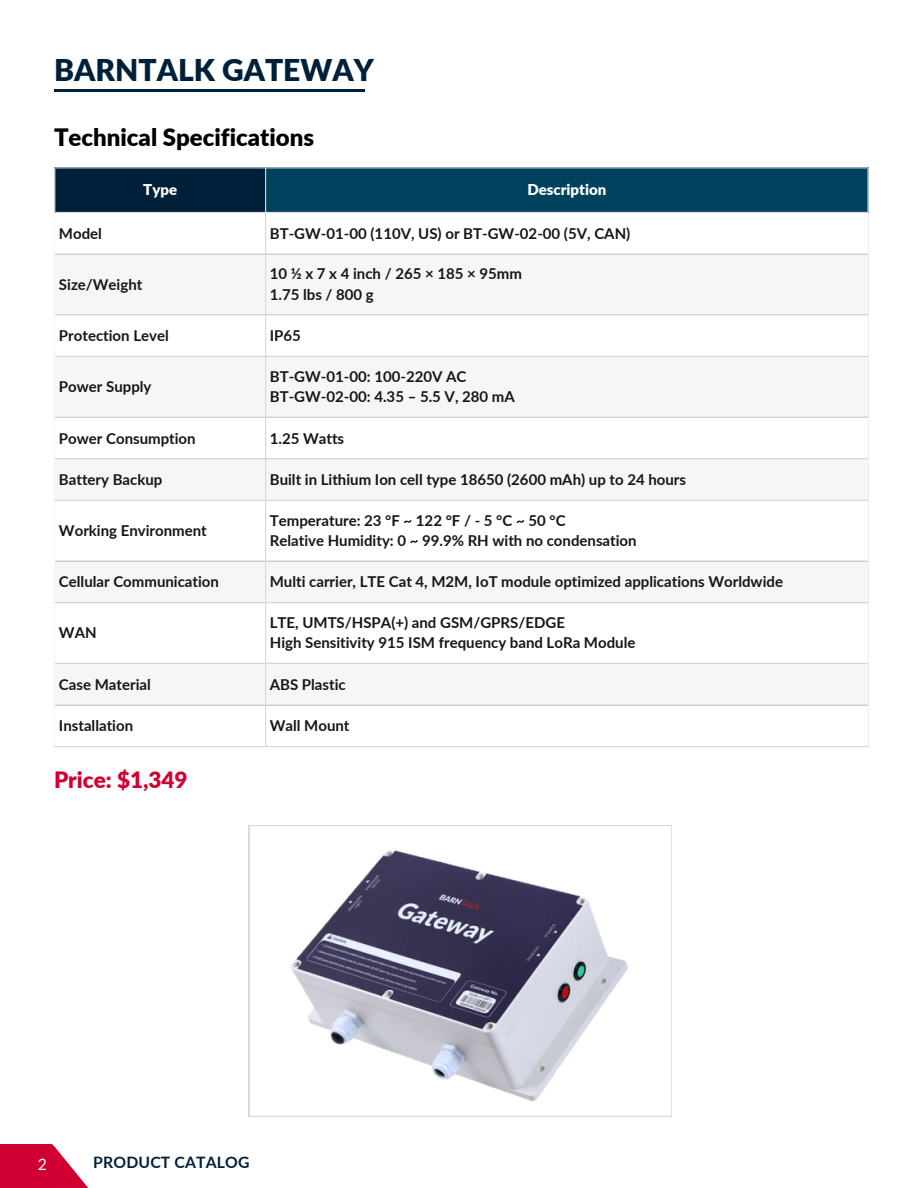
<style>
.page{position:relative;width:918px;height:1188px;background:#fff}
.page>*{position:absolute;margin:0;border:0;box-sizing:border-box;transform-origin:0 0}
.t1{font:900 30px "Lato";color:#002039}
.t2{font:900 24px "Lato";color:#020000}
.t3{font:900 22.5px "Lato";color:#d10032}
.t4{font:700 15.75px "Lato";letter-spacing:.01em;color:#002039}
.t5{font:15.75px "Lato";color:#fff}
.t6{font:700 15px "Lato";color:#171615}
.t7{font:900 15px "Lato";color:#fff}
</style>
<div class="page">
<div style="left:0;top:1145px;width:52px;height:43px;background:#d10032"></div>
<svg style="left:52px;top:1145px;width:36px;height:43px"></svg>
<hr style="left:54px;top:89px;width:311px;height:3px;background:#002039">
<svg style="left:249px;top:825px;width:423px;height:291px"></svg>
<div style="left:54px;top:168px;width:212px;height:45px;background:#002039"></div>
<div style="left:265px;top:168px;width:603px;height:45px;background:#00425e"></div>
<svg style="left:55px;top:255px;width:813px;height:449px;fill:#f5f6f7"></svg>
<hr style="left:54px;top:168px;width:1px;height:578px;background:#fff">
<hr style="left:265px;top:168px;width:1px;height:578px;background:#d9d9d9">
<hr style="left:54px;top:167px;width:815px;height:1px;background:#d9d9d9">
<hr style="left:55px;top:212px;width:813px;height:1px;background:#d9d9d9">
<hr style="left:55px;top:254px;width:813px;height:1px;background:#d9d9d9">
<hr style="left:55px;top:314px;width:813px;height:1px;background:#d9d9d9">
<hr style="left:55px;top:356px;width:813px;height:1px;background:#d9d9d9">
<hr style="left:55px;top:417px;width:813px;height:1px;background:#d9d9d9">
<hr style="left:55px;top:458px;width:813px;height:1px;background:#d9d9d9">
<hr style="left:55px;top:500px;width:813px;height:1px;background:#d9d9d9">
<hr style="left:55px;top:560px;width:813px;height:2px;background:#d9d9d9">
<hr style="left:55px;top:602px;width:813px;height:1px;background:#d9d9d9">
<hr style="left:55px;top:663px;width:813px;height:1px;background:#d9d9d9">
<hr style="left:55px;top:704px;width:813px;height:2px;background:#d9d9d9">
<hr style="left:54px;top:746px;width:815px;height:1px;background:#d9d9d9">
<p class="t1" style="left:54px;top:51px;width:321px">BARNTALK GATEWAY</p>
<p class="t2" style="left:54px;top:122px;width:262px">Technical Specifications</p>
<p class="t7" style="left:143px;top:181px;width:35px">Type</p>
<p class="t7" style="left:527px;top:181px;width:80px">Description</p>
<p class="t6" style="left:59px;top:224px;width:45px">Model</p>
<p class="t6" style="left:270px;top:224px;width:362px">BT-GW-01-00 (110V, US) or BT-GW-02-00 (5V, CAN)</p>
<p class="t6" style="left:59px;top:275px;width:85px">Size/Weight</p>
<p class="t6" style="left:270px;top:265px;width:254px">10½x7x4inch/265×185×95mm</p>
<p class="t6" style="left:270px;top:285px;width:106px">1.75 lbs / 800 g</p>
<p class="t6" style="left:59px;top:326px;width:111px">Protection Level</p>
<p class="t6" style="left:270px;top:326px;width:33px">IP65</p>
<p class="t6" style="left:59px;top:377px;width:94px">Power Supply</p>
<p class="t6" style="left:270px;top:367px;width:198px">BT-GW-01-00: 100-220V AC</p>
<p class="t6" style="left:270px;top:387px;width:247px">BT-GW-02-00: 4.35 – 5.5 V, 280 mA</p>
<p class="t6" style="left:59px;top:429px;width:138px">Power Consumption</p>
<p class="t6" style="left:270px;top:429px;width:76px">1.25 Watts</p>
<p class="t6" style="left:59px;top:470px;width:105px">Battery Backup</p>
<p class="t6" style="left:270px;top:470px;width:418px">Built in Lithium Ion cell type 18650 (2600 mAh) up to 24 hours</p>
<p class="t6" style="left:59px;top:521px;width:149px">Working Environment</p>
<p class="t6" style="left:270px;top:511px;width:297px">Temperature: 23 °F ~ 122 °F / - 5 °C ~ 50 °C</p>
<p class="t6" style="left:270px;top:531px;width:368px">Relative Humidity: 0 ~ 99.9% RH with no condensation</p>
<p class="t6" style="left:59px;top:573px;width:162px">Cellular Communication</p>
<p class="t6" style="left:270px;top:573px;width:515px">Multi carrier, LTE Cat 4, M2M, IoT module optimized applications Worldwide</p>
<p class="t6" style="left:59px;top:623px;width:39px">WAN</p>
<p class="t6" style="left:270px;top:613px;width:297px">LTE, UMTS/HSPA(+) and GSM/GPRS/EDGE</p>
<p class="t6" style="left:270px;top:633px;width:367px">High Sensitivity 915 ISM frequency band LoRa Module</p>
<p class="t6" style="left:59px;top:675px;width:93px">Case Material</p>
<h2 class="t6" style="left:270px;top:675px;width:77px">ABS Plastic</h2>
<p class="t6" style="left:59px;top:717px;width:76px">Installation</p>
<p class="t6" style="left:270px;top:717px;width:81px">Wall Mount</p>
<p class="t3" style="left:54px;top:766px;width:135px">Price: $1,349</p>
<h2 class="t5" style="left:38px;top:1154px;width:11px">2</h2>
<p class="t4" style="left:93px;top:1153px;width:158px">PRODUCT CATALOG</p>
</div>
